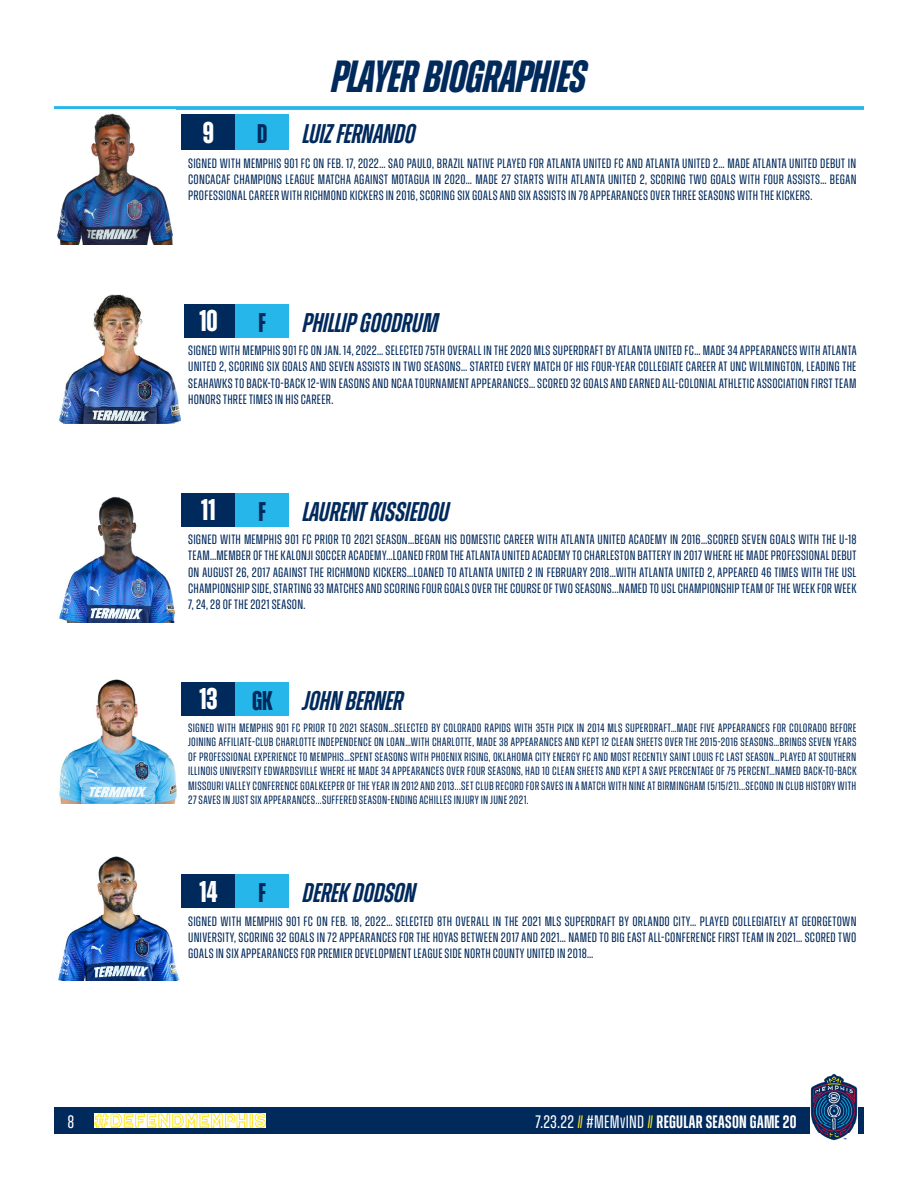
<style>
.page{position:relative;width:918px;height:1188px;background:#fff}
.page>*{position:absolute;margin:0;border:0;box-sizing:border-box;transform-origin:0 0}
.t1{font:italic 700 45px "Zuume";letter-spacing:-.01em;color:#00295c}
.t2{font:700 30px "Zuume";color:#fff}
.t3{font:italic 600 27px "Zuume";color:#00295c}
.t4{font:700 27px "Zuume";color:#00295c}
.t5{font:600 18px "Zuume";letter-spacing:.015em;color:#fff}
.t6{font:18px "Zuume";letter-spacing:.02em;color:#fff}
.t7{font:13.5px/16.2px "Zuume";letter-spacing:.02em;color:#00295c;text-align:justify}
.t8{font:12px/14.4px "Zuume";letter-spacing:.02em;color:#00295c;text-align:justify}
.s1{font-weight:400}
.s2{font-weight:400;color:#ffe616}
.s3{font-weight:400;font-size:15px}
.s4{color:#ffe616}
</style>
<div class="page">
<img style="left:811px;top:1073px;width:46px;height:68px">
<svg style="left:54px;top:1107px;width:810px;height:27px;fill:#00295c"></svg>
<div style="left:181px;top:304px;width:54px;height:34px;background:#00295c"></div>
<div style="left:235px;top:304px;width:54px;height:34px;background:#26b6ea"></div>
<div style="left:181px;top:493px;width:54px;height:34px;background:#00295c"></div>
<div style="left:235px;top:493px;width:54px;height:34px;background:#26b6ea"></div>
<div style="left:181px;top:682px;width:54px;height:34px;background:#00295c"></div>
<div style="left:235px;top:682px;width:54px;height:34px;background:#26b6ea"></div>
<svg style="left:54px;top:106px;width:810px;height:4px"></svg>
<div style="left:181px;top:874px;width:54px;height:34px;background:#00295c"></div>
<div style="left:235px;top:874px;width:54px;height:34px;background:#26b6ea"></div>
<div style="left:181px;top:115px;width:54px;height:35px;background:#00295c"></div>
<div style="left:235px;top:115px;width:54px;height:35px;background:#26b6ea"></div>
<img style="left:59px;top:294px;width:125px;height:130px">
<img style="left:59px;top:497px;width:117px;height:125px">
<img style="left:59px;top:679px;width:118px;height:124px">
<img style="left:58px;top:856px;width:122px;height:124px">
<img style="left:57px;top:113px;width:116px;height:131px">
<p class="t1" style="left:332px;top:53px;width:256px">PLAYER BIOGRAPHIES</p>
<p class="t2" style="left:203px;top:117px;width:13px">9</p>
<p class="t4" style="left:257px;top:120px;width:12px">d</p>
<p class="t3" style="left:303px;top:120px;width:114px">LUIZ FERNANDO</p>
<p class="t7" style="left:188px;top:155px;width:670px">SIGNED WITH MEMPHIS 901 FC ON FEB. 17, 2022… SAO PAULO, BRAZIL NATIVE PLAYED FOR ATLANTA UNITED FC AND ATLANTA UNITED 2… MADE ATLANTA UNITED DEBUT IN CONCACAF CHAMPIONS LEAGUE MATCHA AGAINST MOTAGUA IN 2020… MADE 27 STARTS WITH ATLANTA UNITED 2, SCORING TWO GOALS WITH FOUR ASSISTS… BEGAN PROFESSIONAL CAREER WITH RICHMOND KICKERS IN 2016, SCORING SIX GOALS AND SIX ASSISTS IN 78 APPEARANCES OVER THREE SEASONS WITH THE KICKERS.</p>
<p class="t2" style="left:199px;top:305px;width:20px">10</p>
<p class="t4" style="left:259px;top:308px;width:9px">f</p>
<p class="t3" style="left:303px;top:308px;width:137px">PHILLIP GOODRUM</p>
<p class="t7" style="left:188px;top:343px;width:670px">SIGNED WITH MEMPHIS 901 FC ON JAN. 14, 2022… SELECTED 75TH OVERALL IN THE 2020 MLS SUPERDRAFT BY ATLANTA UNITED FC… MADE 34 APPEARANCES WITH ATLANTA UNITED 2, SCORING SIX GOALS AND SEVEN ASSISTS IN TWO SEASONS… STARTED EVERY MATCH OF HIS FOUR-YEAR COLLEGIATE CAREER AT UNC WILMINGTON, LEADING THE SEAHAWKS TO BACK-TO-BACK 12-WIN EASONS AND NCAA TOURNAMENT APPEARANCES… SCORED 32 GOALS AND EARNED ALL-COLONIAL ATHLETIC ASSOCIATION FIRST TEAM HONORS THREE TIMES IN HIS CAREER.</p>
<p class="t2" style="left:201px;top:494px;width:16px">11</p>
<p class="t4" style="left:259px;top:497px;width:9px">F</p>
<p class="t3" style="left:303px;top:497px;width:148px">LAURENT KISSIEDOU</p>
<p class="t7" style="left:188px;top:532px;width:670px">SIGNED WITH MEMPHIS 901 FC PRIOR TO 2021 SEASON…BEGAN HIS DOMESTIC CAREER WITH ATLANTA UNITED ACADEMY IN 2016…SCORED SEVEN GOALS WITH THE U-18<br>TEAM…MEMBER OF THE KALONJI SOCCER ACADEMY…LOANED FROM THE ATLANTA UNITED ACADEMY TO CHARLESTON BATTERY IN 2017 WHERE HE MADE PROFESSIONAL DEBUT ON AUGUST 26, 2017 AGAINST THE RICHMOND KICKERS…LOANED TO ATLANTA UNITED 2 IN FEBRUARY 2018…WITH ATLANTA UNITED 2, APPEARED 46 TIMES WITH THE USL CHAMPIONSHIP SIDE, STARTING 33 MATCHES AND SCORING FOUR GOALS OVER THE COURSE OF TWO SEASONS...NAMED TO USL CHAMPIONSHIP TEAM OF THE WEEK FOR WEEK 7, 24, 28 OF THE 2021 SEASON.</p>
<p class="t2" style="left:199px;top:683px;width:20px">13</p>
<p class="t4" style="left:252px;top:686px;width:22px">GK</p>
<p class="t3" style="left:303px;top:686px;width:102px">JOHN BERNER</p>
<p class="t8" style="left:188px;top:721px;width:670px">SIGNED WITH MEMPHIS 901 FC PRIOR TO 2021 SEASON…SELECTED BY COLORADO RAPIDS WITH 35TH PICK IN 2014 MLS SUPERDRAFT…MADE FIVE APPEARANCES FOR COLORADO BEFORE JOINING AFFILIATE-CLUB CHARLOTTE INDEPENDENCE ON LOAN…WITH CHARLOTTE, MADE 38 APPEARANCES AND KEPT 12 CLEAN SHEETS OVER THE 2015-2016 SEASONS…BRINGS SEVEN YEARS OF PROFESSIONAL EXPERIENCE TO MEMPHIS…SPENT SEASONS WITH PHOENIX RISING, OKLAHOMA CITY ENERGY FC AND MOST RECENTLY SAINT LOUIS FC LAST SEASON…PLAYED AT SOUTHERN ILLINOIS UNIVERSITY EDWARDSVILLE WHERE HE MADE 34 APPEARANCES OVER FOUR SEASONS, HAD 10 CLEAN SHEETS AND KEPT A SAVE PERCENTAGE OF 75 PERCENT…NAMED BACK-TO-BACK MISSOURI VALLEY CONFERENCE GOALKEEPER OF THE YEAR IN 2012 AND 2013...SET CLUB RECORD FOR SAVES IN A MATCH WITH NINE AT BIRMINGHAM (5/15/21)...SECOND IN CLUB HISTORY WITH 27 SAVES IN JUST SIX APPEARANCES...SUFFERED SEASON-ENDING ACHILLES INJURY IN JUNE 2021.</p>
<p class="t2" style="left:199px;top:876px;width:19px">14</p>
<p class="t4" style="left:259px;top:879px;width:9px">F</p>
<p class="t3" style="left:303px;top:879px;width:115px">DEREK DODSON</p>
<p class="t7" style="left:188px;top:913px;width:670px">SIGNED WITH MEMPHIS 901 FC ON FEB. 18, 2022… SELECTED 8TH OVERALL IN THE 2021 MLS SUPERDRAFT BY ORLANDO CITY… PLAYED COLLEGIATELY AT GEORGETOWN UNIVERSITY, SCORING 32 GOALS IN 72 APPEARANCES FOR THE HOYAS BETWEEN 2017 AND 2021… NAMED TO BIG EAST ALL-CONFERENCE FIRST TEAM IN 2021… SCORED TWO GOALS IN SIX APPEARANCES FOR PREMIER DEVELOPMENT LEAGUE SIDE NORTH COUNTY UNITED IN 2018…</p>
<h3 class="t6" style="left:68px;top:1112px;width:8px">8</h3>
<p class="t5" style="left:535px;top:1112px;width:263px"><span class="s1">7.23.22</span> <span class="s2">//</span> <span class="s1">#MEM</span><span class="s3">V</span><span class="s1">IND</span> <span class="s2">//</span> REGULAR SEASON GAME 20</p>
<h3 class="t6" style="left:675px;top:1112px;width:123px">03.14.20 <span class="s4">//</span> #MEMVSTL</h3>
</div>
